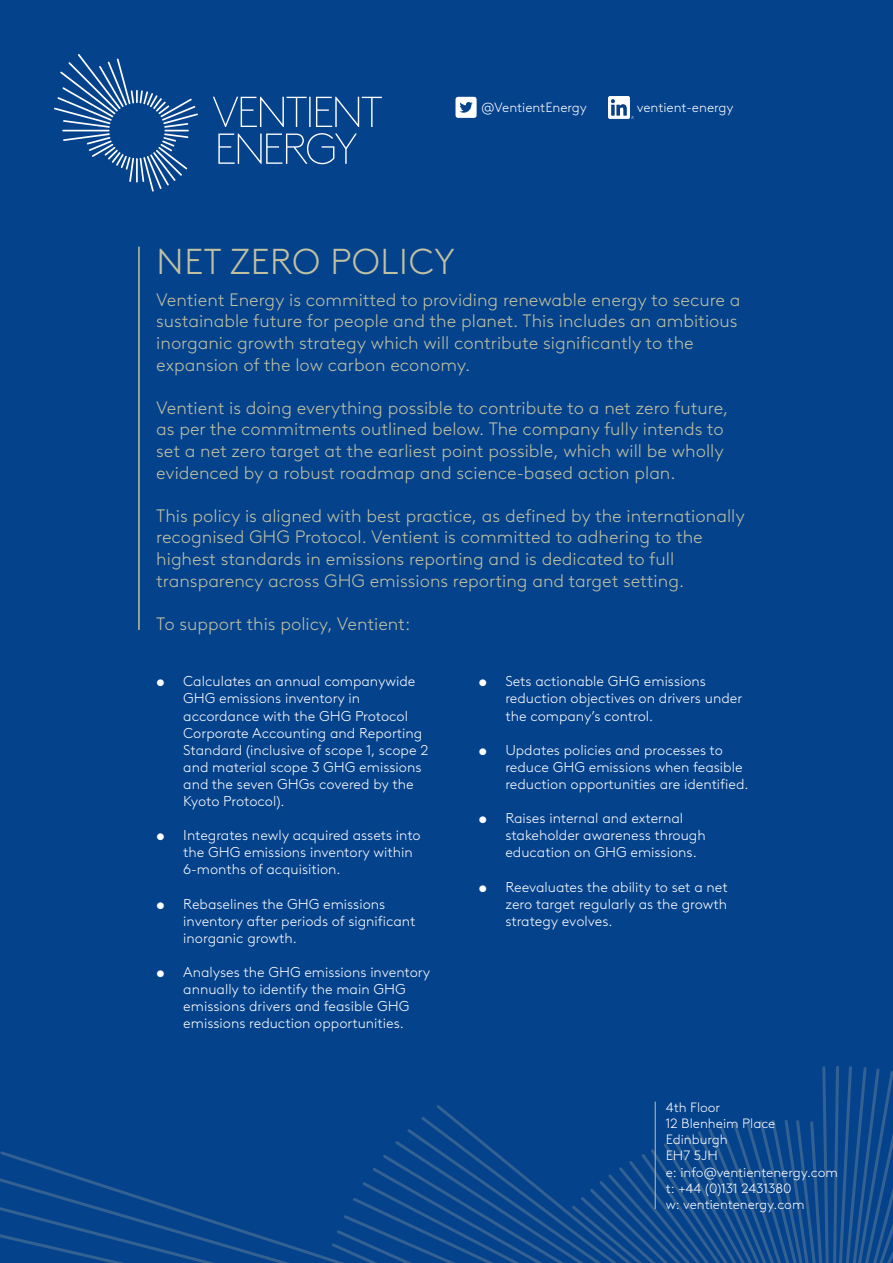
<style>
.page{position:relative;width:893px;height:1263px;background:#05428c}
.page>*{position:absolute;margin:0;border:0;box-sizing:border-box;transform-origin:0 0}
.t1{font:300 36px "Brown LL";color:#c0c1a1}
.t2{font:300 18px/21.6px "Brown LL";color:#c0c1a1}
.t3{font:300 14.25px/17.1px "Brown LL";color:#fff}
.t4{font:300 13.5px "Brown LL";color:#fff}
</style>
<div class="page">
<svg style="left:0;top:1066px;width:893px;height:197px"></svg>
<svg style="left:213px;top:97px;width:169px;height:30px"></svg>
<svg style="left:218px;top:133px;width:139px;height:31px"></svg>
<svg style="left:54px;top:54px;width:144px;height:138px"></svg>
<hr style="left:138px;top:247px;width:2px;height:383px;background:#c0c1a1">
<hr style="left:655px;top:1102px;width:1px;height:107px;background:#c0c1a1">
<svg style="left:455px;top:97px;width:22px;height:21px"></svg>
<img style="left:608px;top:96px;width:26px;height:22px">
<p class="t4" style="left:482px;top:98px;width:107px">@VentientEnergy</p>
<p class="t4" style="left:637px;top:98px;width:98px">ventient-energy</p>
<p class="t1" style="left:156px;top:236px;width:301px">NET ZERO POLICY</p>
<p class="t2" style="left:156px;top:288px;width:586px">Ventient Energy is committed to providing renewable energy to secure a sustainable future for people and the planet. This includes an ambitious inorganic growth strategy which will contribute significantly to the expansion of the low carbon economy.</p>
<p class="t2" style="left:156px;top:396px;width:574px">Ventient is doing everything possible to contribute to a net zero future, as per the commitments outlined below. The company fully intends to set a net zero target at the earliest point possible, which will be wholly evidenced by a robust roadmap and science-based action plan.</p>
<p class="t2" style="left:156px;top:504px;width:590px">This policy is aligned with best practice, as defined by the internationally recognised GHG Protocol. Ventient is committed to adhering to the highest standards in emissions reporting and is dedicated to full transparency across GHG emissions reporting and target setting.</p>
<p class="t2" style="left:156px;top:612px;width:256px">To support this policy, Ventient:</p>
<p class="t3" style="left:183px;top:672px;width:247px;text-indent:-27px">• Calculates an annual companywide<br>GHG emissions inventory in accordance with the GHG Protocol<br>Corporate Accounting and Reporting<br>Standard (inclusive of scope 1, scope 2 and material scope 3 GHG emissions and the seven GHGs covered by the<br>Kyoto Protocol).</p>
<p class="t3" style="left:183px;top:826px;width:239px;text-indent:-27px">• Integrates newly acquired assets into the GHG emissions inventory within<br>6-months of acquisition.</p>
<p class="t3" style="left:183px;top:894px;width:234px;text-indent:-27px">• Rebaselines the GHG emissions inventory after periods of significant inorganic growth.</p>
<p class="t3" style="left:156px;top:963px;width:276px;text-align:center">• Analyses the GHG emissions inventory annually to identify the main GHG emissions drivers and feasible GHG emissions reduction opportunities.</p>
<p class="t3" style="left:505px;top:672px;width:238px;text-indent:-27px">• Sets actionable GHG emissions reduction objectives on drivers under the company’s control.</p>
<p class="t3" style="left:505px;top:740px;width:245px;text-indent:-27px">• Updates policies and processes to reduce GHG emissions when feasible reduction opportunities are identified.</p>
<p class="t3" style="left:505px;top:809px;width:202px;text-indent:-27px">• Raises internal and external stakeholder awareness through education on GHG emissions.</p>
<p class="t3" style="left:505px;top:877px;width:224px;text-align:justify;text-indent:-27px">• Reevaluates the ability to set a net zero target regularly as the growth strategy evolves.</p>
<p class="t4" style="left:666px;top:1097px;width:56px">4th Floor</p>
<p class="t4" style="left:666px;top:1114px;width:111px">12 Blenheim Place</p>
<p class="t4" style="left:666px;top:1130px;width:64px">Edinburgh</p>
<p class="t4" style="left:666px;top:1146px;width:54px">EH7 5JH</p>
<p class="t4" style="left:666px;top:1162px;width:174px">e: info@ventientenergy.com</p>
<p class="t4" style="left:666px;top:1178px;width:127px">t: +44 (0)131 2431380</p>
<p class="t4" style="left:666px;top:1195px;width:140px">w: ventientenergy.com</p>
</div>
